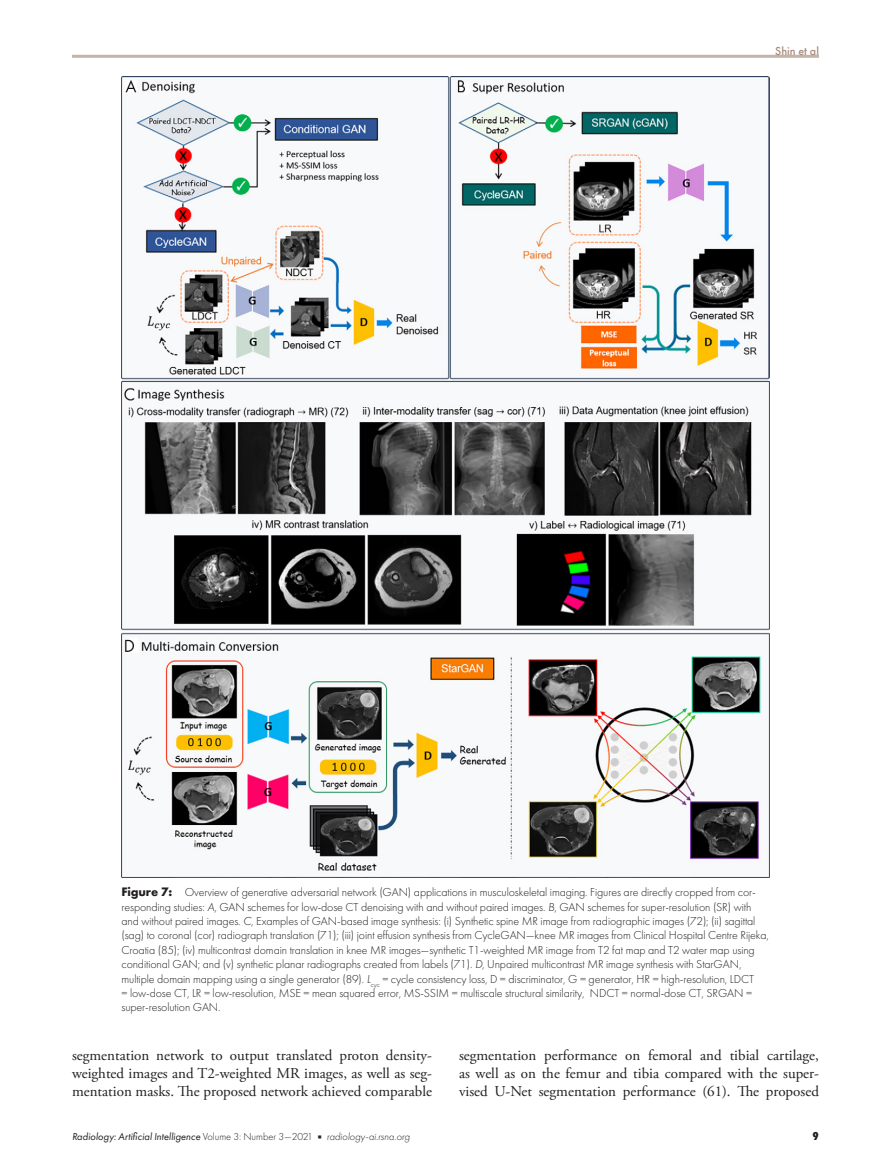
<style>
.page{position:relative;width:891px;height:1175px;background:#fff}
.page>*{position:absolute;margin:0;border:0;box-sizing:border-box;transform-origin:0 0}
.t1{font:15px/18px "Adobe Garamond Pro";color:#231f20;text-align:justify}
.t2{font:300 12px/14.4px "Futura PT";letter-spacing:-.01em;color:#231f20}
.t3{font:500 12px "Futura PT";color:#a68b7d}
.t4{font:800 12px "Futura PT Cond";color:#231f20}
.t5{font:italic 10.5px "Futura PT";color:#231f20}
.s1{font-weight:700;font-size:12.75px}
.s2{font-style:italic}
.s3{font-weight:300;font-style:normal}
.s4{font-family:"Universal Newswith Comm Pi";font-style:normal;font-size:6px}
.s5{font-weight:300}
</style>
<div class="page">
<hr style="left:72px;top:55px;width:747px;height:3px;background:#c5b2a8">
<img style="left:122px;top:77px;width:648px;height:800px">
<p class="t3" style="left:775px;top:44px;width:45px">Shin et al</p>
<p class="t2" style="left:121px;top:885px;width:649px"><span class="s1">Figure 7:</span> Overview of generative adversarial network (GAN) applications in musculoskeletal imaging. Figures are directly cropped from cor&shy;responding studies: <span class="s2">A,</span> GAN schemes for low-dose CT denoising with and without paired images. <span class="s2">B,</span> GAN schemes for super-resolution (SR) with and without paired images. <span class="s2">C,</span> Examples of GAN-based image synthesis: (i) Synthetic spine MR image from radiographic images (72); (ii) sagittal (sag) to coronal (cor) radiograph translation (71); (iii) joint effusion synthesis from CycleGAN—knee MR images from Clinical Hospital Centre Rijeka, Croatia (85); (iv) multicontrast domain translation in knee MR images—synthetic T1-weighted MR image from T2 fat map and T2 water map using conditional GAN; and (v) synthetic planar radiographs created from labels (71). <span class="s2">D,</span> Unpaired multicontrast MR image synthesis with StarGAN, multiple domain mapping using a single generator (89). <span class="s2">L</span><sub>cyc</sub> = cycle consistency loss, D = discriminator, G = generator, HR = high-resolution, LDCT<br>= low-dose CT, LR = low-resolution, MSE = mean squared error, MS-SSIM = multiscale structural similarity, NDCT = normal-dose CT, SRGAN = super-resolution GAN.</p>
<p class="t1" style="left:72px;top:1047px;width:362px">segmentation network to output translated proton density&shy;weighted images and T2-weighted MR images, as well as seg&shy;mentation masks. The proposed network achieved comparable</p>
<p class="t1" style="left:459px;top:1047px;width:362px">segmentation performance on femoral and tibial cartilage, as well as on the femur and tibia compared with the super&shy;vised U-Net segmentation performance (61). The proposed</p>
<p class="t5" style="left:72px;top:1130px;width:340px">Radiology: Artificial Intelligence <span class="s3">Volume 3: Number 3—2021</span> <span class="s4">n</span> <span class="s5">radiology-ai.rsna.org</span></p>
<p class="t4" style="left:813px;top:1128px;width:8px">9</p>
</div>
